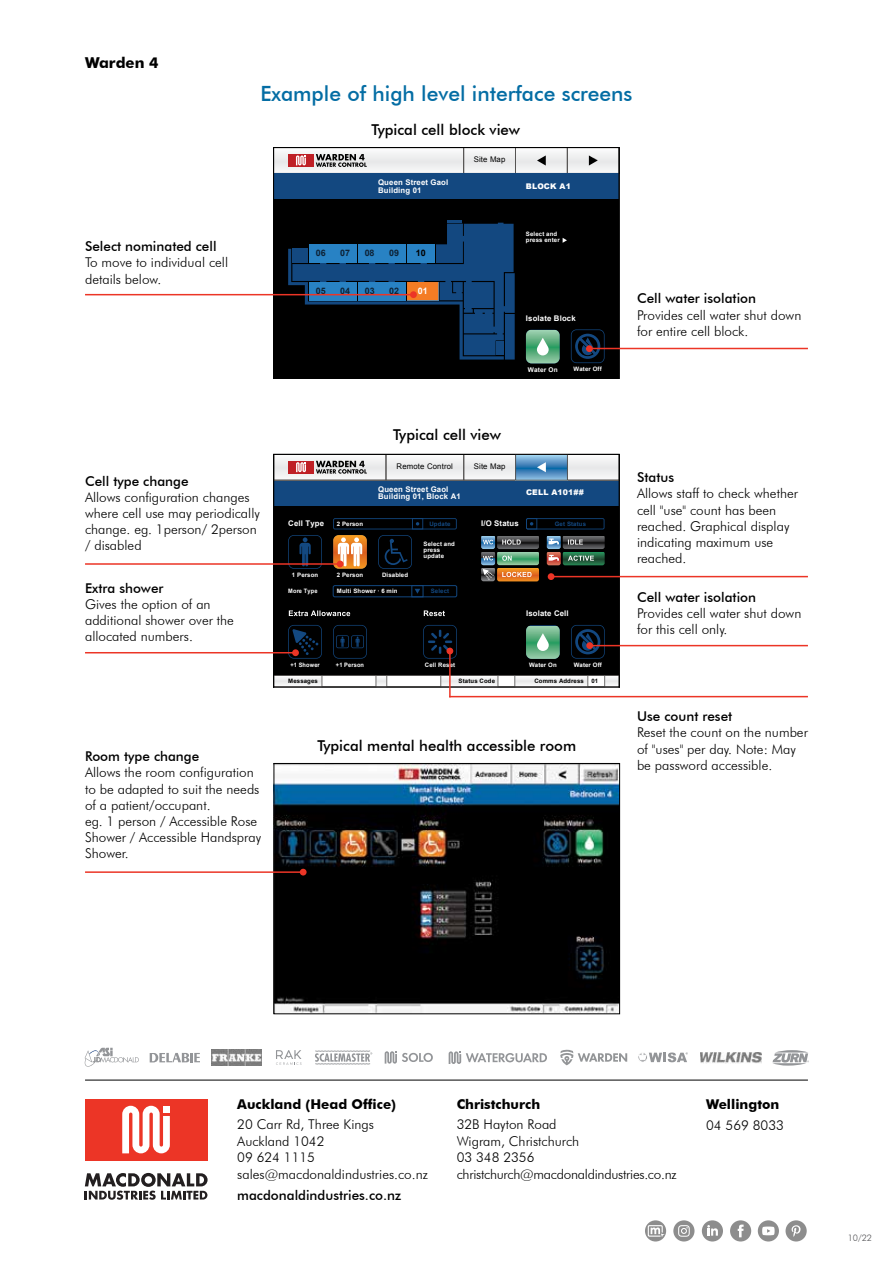
<style>
.page{position:relative;width:893px;height:1263px;background:#fff}
.page>*{position:absolute;margin:0;border:0;box-sizing:border-box;transform-origin:0 0}
.t1{font:500 21px "Futura BT";color:#046da4}
.t2{font:500 15px "Futura BT";color:#000}
.t3{font:700 15px "Futura BT";color:#000}
.t4{font:300 13.5px/16.2px "Futura BT";color:#000}
.t5{font:500 13.5px "Futura BT";color:#000}
.t6{font:300 13.5px/16.5px "Futura BT";letter-spacing:-.02em;color:#000}
.t7{font:700 13.5px "Futura BT";color:#000}
.t8{font:300 9px "Futura BT";color:#565659}
.t9{font:700 8.85px "Arial";color:#0d2236}
.t10{font:700 8.85px "Arial";color:#000}
.t11{font:700 8.85px "Arial";color:#fff}
.t12{font:700 7.8px/7.8px "Arial";letter-spacing:.02em;color:#fff}
.t13{font:7.8px "Arial";letter-spacing:.02em;color:#000}
.t14{font:900 7.8px "Arial";letter-spacing:.02em;color:#fff}
.t15{font:700 6.45px "Arial";letter-spacing:.02em;color:#fff}
.t16{font:700 6px/6px "Arial";letter-spacing:.02em;color:#fff}
.t17{font:700 6px "Arial";letter-spacing:.02em;color:#000}
.t18{font:700 6px "Arial";letter-spacing:.02em;color:#fff;scale:.94 1}
.t19{font:700 6px "Arial";letter-spacing:.02em;color:#134880}
</style>
<div class="page">
<hr style="left:85px;top:1080px;width:723px;height:1px;background:#000">
<div style="left:85px;top:1099px;width:122px;height:61px;background:#ec3526"></div>
<svg style="left:122px;top:1106px;width:48px;height:47px"></svg>
<svg style="left:85px;top:1173px;width:123px;height:27px"></svg>
<svg style="left:85px;top:1048px;width:54px;height:19px"></svg>
<svg style="left:150px;top:1053px;width:50px;height:9px"></svg>
<img style="left:211px;top:1049px;width:51px;height:17px">
<svg style="left:560px;top:1050px;width:67px;height:15px"></svg>
<svg style="left:315px;top:1050px;width:58px;height:15px"></svg>
<svg style="left:449px;top:1051px;width:98px;height:13px"></svg>
<svg style="left:276px;top:1050px;width:26px;height:15px"></svg>
<svg style="left:385px;top:1051px;width:48px;height:12px"></svg>
<div style="left:638px;top:1052px;width:9px;height:10px;border:1px solid #fff;border-radius:50%"></div>
<svg style="left:639px;top:1052px;width:49px;height:10px"></svg>
<img style="left:700px;top:1053px;width:61px;height:10px">
<svg style="left:772px;top:1050px;width:37px;height:15px"></svg>
<div style="left:730px;top:1220px;width:21px;height:21px;background:#8d8d8d;border-radius:50%"></div>
<svg style="left:738px;top:1224px;width:6px;height:13px"></svg>
<div style="left:673px;top:1220px;width:21px;height:21px;background:#8d8d8d;border-radius:50%"></div>
<svg style="left:678px;top:1225px;width:12px;height:12px"></svg>
<div style="left:702px;top:1220px;width:21px;height:21px;background:#8d8d8d;border-radius:50%"></div>
<svg style="left:707px;top:1225px;width:11px;height:11px"></svg>
<div style="left:785px;top:1220px;width:22px;height:21px;background:#8d8d8d;border-radius:50%"></div>
<svg style="left:791px;top:1225px;width:9px;height:12px"></svg>
<div style="left:758px;top:1220px;width:21px;height:21px;background:#8d8d8d;border-radius:50%"></div>
<svg style="left:762px;top:1226px;width:13px;height:9px"></svg>
<div style="left:645px;top:1220px;width:21px;height:21px;background:#8d8d8d;border-radius:50%"></div>
<svg style="left:647px;top:1224px;width:17px;height:13px"></svg>
<svg style="left:275px;top:149px;width:343px;height:228px;background:#203346"></svg>
<svg style="left:526px;top:330px;width:34px;height:33px"></svg>
<div style="left:407px;top:282px;width:31px;height:18px;background:#f47c24"></div>
<div style="left:273px;top:147px;width:347px;height:232px;border:1px solid #000"></div>
<hr style="left:274px;top:687px;width:345px;height:1px;background:#eaeaea">
<svg style="left:275px;top:456px;width:343px;height:229px;background:#262e36"></svg>
<svg style="left:333px;top:535px;width:34px;height:34px"></svg>
<svg style="left:517px;top:456px;width:49px;height:22px"></svg>
<div style="left:515px;top:454px;width:53px;height:26px;border:1px solid #565453"></div>
<svg style="left:537px;top:462px;width:9px;height:10px"></svg>
<svg style="left:526px;top:625px;width:34px;height:34px"></svg>
<svg style="left:481px;top:535px;width:58px;height:46px;background:#70715c"></svg>
<div style="left:273px;top:454px;width:347px;height:233px;border:1px solid #000"></div>
<hr style="left:85px;top:652px;width:211px;height:1px;background:#ec3526">
<div style="left:292px;top:649px;width:7px;height:7px;background:#ec3526;border-radius:50%"></div>
<hr style="left:590px;top:645px;width:218px;height:1px;background:#ec3526">
<div style="left:586px;top:642px;width:7px;height:7px;background:#ec3526;border-radius:50%"></div>
<hr style="left:551px;top:576px;width:257px;height:1px;background:#ec3526">
<div style="left:548px;top:573px;width:6px;height:7px;background:#ec3526;border-radius:50%"></div>
<hr style="left:449px;top:651px;width:2px;height:46px;background:#ec3526">
<div style="left:446px;top:648px;width:7px;height:6px;background:#ec3526;border-radius:50%"></div>
<hr style="left:85px;top:563px;width:255px;height:2px;background:#ec3526">
<div style="left:337px;top:561px;width:7px;height:6px;background:#ec3526;border-radius:50%"></div>
<hr style="left:589px;top:348px;width:219px;height:1px;background:#ec3526">
<div style="left:586px;top:345px;width:7px;height:7px;background:#ec3526;border-radius:50%"></div>
<hr style="left:85px;top:294px;width:328px;height:1px;background:#ec3526">
<div style="left:410px;top:291px;width:7px;height:7px;background:#ec3526;border-radius:50%"></div>
<img style="left:276px;top:765px;width:342px;height:247px">
<div style="left:274px;top:763px;width:346px;height:251px;border:1px solid #000"></div>
<hr style="left:449px;top:696px;width:359px;height:1px;background:#ec3526">
<hr style="left:85px;top:871px;width:218px;height:2px;background:#ec3526">
<div style="left:300px;top:869px;width:7px;height:6px;background:#ec3526;border-radius:50%"></div>
<p class="t3" style="left:85px;top:54px;width:75px">Warden 4</p>
<p class="t5" style="left:85px;top:238px;width:133px">Select nominated cell</p>
<p class="t4" style="left:85px;top:254px;width:145px">To move to individual cell details below.</p>
<h1 class="t1" style="left:260px;top:80px;width:374px">Example of high level interface screens</h1>
<p class="t2" style="left:372px;top:120px;width:150px">Typical cell block view</p>
<p class="t13" style="left:474px;top:155px;width:33px">Site Map</p>
<p class="t12" style="left:378px;top:178px;width:72px">Queen Street Gaol<br>Building 01</p>
<p class="t14" style="left:526px;top:180px;width:46px">BLOCK A1</p>
<p class="t9" style="left:316px;top:247px;width:11px">06</p>
<p class="t9" style="left:340px;top:247px;width:11px">07</p>
<p class="t9" style="left:365px;top:247px;width:11px">08</p>
<p class="t9" style="left:389px;top:247px;width:11px">09</p>
<p class="t9" style="left:316px;top:285px;width:11px">05</p>
<p class="t9" style="left:340px;top:285px;width:11px">04</p>
<p class="t9" style="left:365px;top:285px;width:11px">03</p>
<p class="t9" style="left:389px;top:285px;width:11px">02</p>
<p class="t10" style="left:416px;top:247px;width:11px">10</p>
<p class="t11" style="left:418px;top:285px;width:11px">01</p>
<p class="t2" style="left:393px;top:426px;width:109px">Typical cell view</p>
<p class="t16" style="left:526px;top:231px;width:35px">Select and press enter</p>
<p class="t12" style="left:526px;top:314px;width:51px">Isolate Block</p>
<p class="t15" style="left:528px;top:365px;width:31px">Water On</p>
<p class="t16" style="left:574px;top:366px;width:30px">Water Off</p>
<p class="t5" style="left:637px;top:290px;width:121px">Cell water isolation</p>
<p class="t4" style="left:637px;top:307px;width:166px">Provides cell water shut down for entire cell block.</p>
<p class="t5" style="left:85px;top:472px;width:105px">Cell type change</p>
<p class="t4" style="left:85px;top:489px;width:176px">Allows configuration changes where cell use may periodically change. eg. 1person/ 2person / disabled</p>
<p class="t5" style="left:85px;top:580px;width:80px">Extra shower</p>
<p class="t4" style="left:85px;top:596px;width:150px">Gives the option of an additional shower over the allocated numbers.</p>
<p class="t5" style="left:85px;top:748px;width:116px">Room type change</p>
<p class="t4" style="left:85px;top:764px;width:178px">Allows the room configuration to be adapted to suit the needs of a patient/occupant.<br>eg. 1 person / Accessible Rose<br>Shower / Accessible Handspray<br>Shower.</p>
<p class="t13" style="left:397px;top:461px;width:58px">Remote Control</p>
<p class="t13" style="left:474px;top:461px;width:33px">Site Map</p>
<p class="t12" style="left:288px;top:520px;width:37px">Cell Type</p>
<p class="t12" style="left:378px;top:485px;width:84px">Queen Street Gaol<br>Building 01, Block A1</p>
<p class="t14" style="left:526px;top:487px;width:60px">CELL A101##</p>
<p class="t16" style="left:337px;top:521px;width:28px">2 Person</p>
<p class="t19" style="left:429px;top:520px;width:23px">Update</p>
<p class="t16" style="left:424px;top:541px;width:33px">Select and press update</p>
<p class="t12" style="left:481px;top:520px;width:39px">I/O Status</p>
<p class="t19" style="left:555px;top:520px;width:33px">Get Status</p>
<p class="t16" style="left:292px;top:572px;width:28px">1 Person</p>
<p class="t16" style="left:337px;top:572px;width:28px">2 Person</p>
<p class="t16" style="left:382px;top:572px;width:28px">Disabled</p>
<p class="t18" style="left:288px;top:587px;width:33px">More Type</p>
<p class="t16" style="left:337px;top:588px;width:62px">Multi Shower · 6 min</p>
<p class="t19" style="left:431px;top:587px;width:20px">Select</p>
<p class="t18" style="left:290px;top:661px;width:33px">+1 Shower</p>
<p class="t18" style="left:336px;top:661px;width:31px">+1 Person</p>
<p class="t16" style="left:425px;top:662px;width:32px">Cell Reset</p>
<p class="t12" style="left:526px;top:610px;width:44px">Isolate Cell</p>
<p class="t16" style="left:529px;top:662px;width:29px">Water On</p>
<p class="t16" style="left:574px;top:662px;width:30px">Water Off</p>
<p class="t17" style="left:288px;top:677px;width:31px">Messages</p>
<p class="t17" style="left:459px;top:677px;width:38px">Status Code</p>
<p class="t17" style="left:534px;top:677px;width:65px">Comms Address 01</p>
<p class="t2" style="left:317px;top:737px;width:260px">Typical mental health accessible room</p>
<p class="t5" style="left:637px;top:469px;width:39px">Status</p>
<p class="t4" style="left:637px;top:485px;width:163px">Allows staff to check whether cell "use" count has been reached. Graphical display indicating maximum use reached.</p>
<p class="t5" style="left:637px;top:589px;width:121px">Cell water isolation</p>
<p class="t4" style="left:637px;top:605px;width:166px">Provides cell water shut down for this cell only.</p>
<p class="t5" style="left:637px;top:708px;width:97px">Use count reset</p>
<p class="t4" style="left:637px;top:724px;width:172px">Reset the count on the number of "uses" per day. Note: May be password accessible.</p>
<p class="t7" style="left:237px;top:1096px;width:160px">Auckland (Head Office)</p>
<p class="t4" style="left:237px;top:1116px;width:192px">20 Carr Rd, Three Kings<br>Auckland 1042<br>09 624 1115 sales@macdonaldindustries.co.nz</p>
<p class="t5" style="left:237px;top:1187px;width:165px">macdonaldindustries.co.nz</p>
<p class="t7" style="left:457px;top:1095px;width:85px">Christchurch</p>
<p class="t6" style="left:457px;top:1116px;width:221px">32B Hayton Road<br>Wigram, Christchurch<br>03 348 2356 christchurch@macdonaldindustries.co.nz</p>
<p class="t7" style="left:706px;top:1096px;width:75px">Wellington</p>
<p class="t4" style="left:706px;top:1116px;width:79px">04 569 8033</p>
<p class="t8" style="left:848px;top:1233px;width:26px">10/22</p>
</div>
